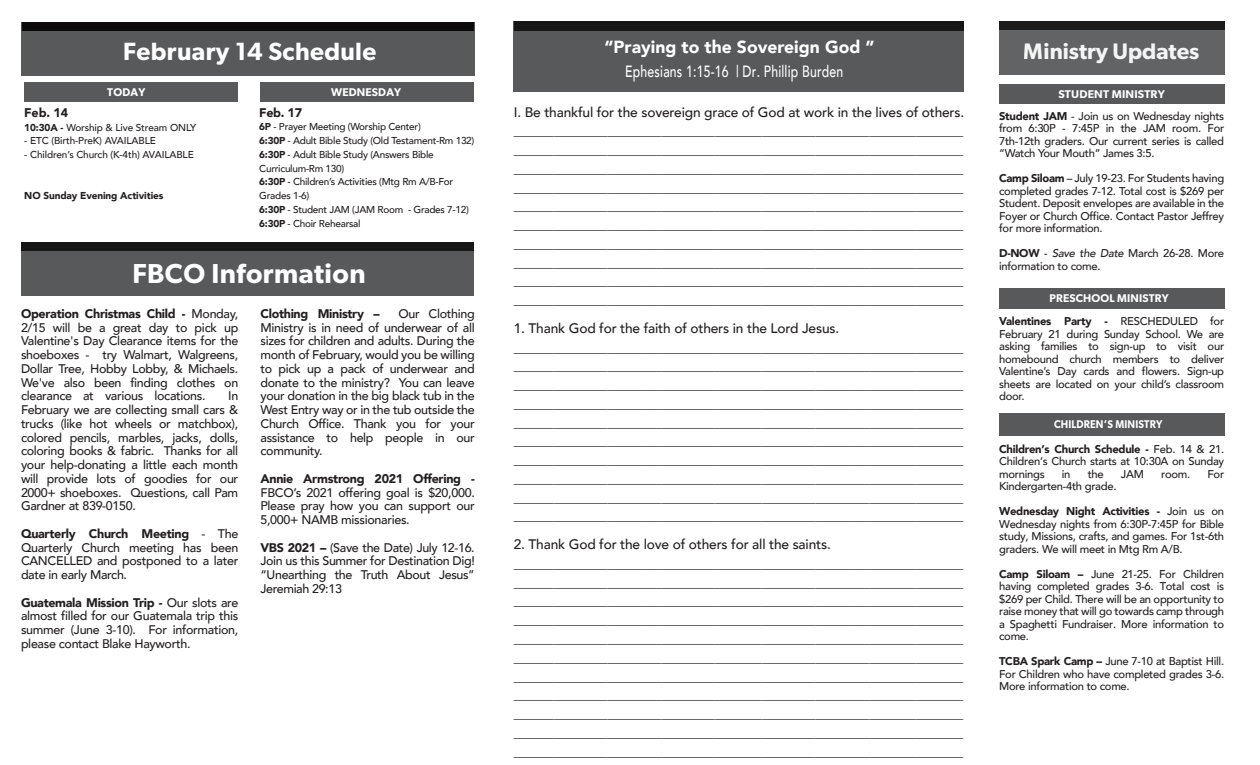
<style>
.page{position:relative;width:1260px;height:765px;background:#fff}
.page>*{position:absolute;margin:0;border:0;box-sizing:border-box;transform-origin:0 0}
.t1{font:600 27.5px "Gibson";letter-spacing:.015em;color:#fff}
.t2{font:600 25px "Gibson";letter-spacing:.015em;color:#fff}
.t3{font:600 22.5px "Gibson";color:#fff}
.t4{font:900 17.5px "Avenir";color:#fff}
.t5{font:500 16.25px "Avenir";letter-spacing:.015em;color:#fff;scale:.75 1}
.t6{font:500 13.75px/18.8px "Avenir";letter-spacing:-.01em;color:#231f20}
.t7{font:500 12.5px/13.8px "Avenir";letter-spacing:-.025em;color:#231f20;text-align:justify}
.t8{font:900 12.5px "Avenir";letter-spacing:-.025em;color:#231f20}
.t9{font:500 11.25px/12.5px "Avenir";letter-spacing:-.025em;color:#231f20;text-align:justify}
.t10{font:600 11.25px "Gibson";letter-spacing:.015em;color:#fff}
.t11{font:600 11.25px "Gibson";letter-spacing:.015em;color:#fff;scale:.91 1}
.t12{font:500 10px/13.8px "Avenir";letter-spacing:-.025em;color:#231f20}
.t13{font:900 10px "Avenir";letter-spacing:-.01em;color:#231f20}
.s1{font-weight:900}
.s2{font-style:italic}
</style>
<div class="page">
<div style="left:999px;top:21px;width:225px;height:54px;background:#626365"></div>
<div style="left:999px;top:21px;width:225px;height:9px;background:#1c1c1d"></div>
<div style="left:21px;top:22px;width:454px;height:55px;background:#58595b"></div>
<div style="left:22px;top:22px;width:452px;height:10px;background:#0c0a0b"></div>
<div style="left:25px;top:82px;width:213px;height:20px;background:#58595b"></div>
<div style="left:260px;top:82px;width:214px;height:20px;background:#58595b"></div>
<div style="left:21px;top:242px;width:453px;height:54px;background:#58595b"></div>
<div style="left:21px;top:242px;width:453px;height:9px;background:#161617"></div>
<div style="left:999px;top:413px;width:225px;height:23px;background:#58595b"></div>
<div style="left:999px;top:84px;width:225px;height:19px;background:#58595b"></div>
<div style="left:514px;top:21px;width:450px;height:70px;background:#58595b"></div>
<div style="left:514px;top:21px;width:450px;height:10px;background:#161617"></div>
<div style="left:999px;top:288px;width:225px;height:20px;background:#58595b"></div>
<p class="t4" style="left:604px;top:32px;width:272px">“Praying to the Sovereign God ”</p>
<h2 class="t2" style="left:123px;top:37px;width:255px">February 14 Schedule</h2>
<h3 class="t3" style="left:1024px;top:38px;width:177px">Ministry Updates</h3>
<p class="t10" style="left:107px;top:85px;width:40px">TODAY</p>
<p class="t10" style="left:331px;top:85px;width:72px">WEDNESDAY</p>
<p class="t5" style="left:625px;top:57px;width:292px">Ephesians 1:15-16 | Dr. Phillip Burden</p>
<p class="t6" style="left:514px;top:102px;width:452px;text-align:justify">I. Be thankful for the sovereign grace of God at work in the lives of others. ___________________________________________________________________ ___________________________________________________________________ ___________________________________________________________________ ___________________________________________________________________ ___________________________________________________________________ ___________________________________________________________________ ___________________________________________________________________ ___________________________________________________________________ ___________________________________________________________________ ___________________________________________________________________</p>
<p class="t6" style="left:514px;top:318px;width:451px">1. Thank God for the faith of others in the Lord Jesus. ___________________________________________________________________ ___________________________________________________________________ ___________________________________________________________________ ___________________________________________________________________ ___________________________________________________________________ ___________________________________________________________________ ___________________________________________________________________ ___________________________________________________________________ ___________________________________________________________________ ___________________________________________________________________</p>
<p class="t6" style="left:514px;top:534px;width:451px">2. Thank God for the love of others for all the saints. ___________________________________________________________________ ___________________________________________________________________ ___________________________________________________________________ ___________________________________________________________________ ___________________________________________________________________ ___________________________________________________________________ ___________________________________________________________________ ___________________________________________________________________ ___________________________________________________________________ ___________________________________________________________________ ___________________________________________________________________</p>
<p class="t10" style="left:1058px;top:87px;width:108px">STUDENT MINISTRY</p>
<p class="t8" style="left:259px;top:101px;width:44px">Feb. 17</p>
<p class="t12" style="left:259px;top:119px;width:217px"><span class="s1">6P</span> - Prayer Meeting (Worship Center)<br><span class="s1">6:30P</span> - Adult Bible Study (Old Testament-Rm 132)<br><span class="s1">6:30P</span> - Adult Bible Study (Answers Bible Curriculum-Rm 130)<br><span class="s1">6:30P</span> - Children’s Activities (Mtg Rm A/B-For Grades 1-6)<br><span class="s1">6:30P</span> - Student JAM (JAM Room - Grades 7-12)<br><span class="s1">6:30P</span> - Choir Rehearsal</p>
<p class="t8" style="left:24px;top:102px;width:45px">Feb. 14</p>
<p class="t12" style="left:24px;top:120px;width:173px"><span class="s1">10:30A -</span> Worship &amp; Live Stream ONLY</p>
<p class="t12" style="left:24px;top:134px;width:133px">- ETC (Birth-PreK) AVAILABLE</p>
<p class="t12" style="left:24px;top:147px;width:171px">- Children’s Church (K-4th) AVAILABLE</p>
<p class="t13" style="left:24px;top:187px;width:141px">NO Sunday Evening Activities</p>
<p class="t9" style="left:999px;top:109px;width:227px"><span class="s1">Student JAM</span> - Join us on Wednesday nights from 6:30P - 7:45P in the JAM room. For 7th-12th graders. Our current series is called “Watch Your Mouth” James 3:5.</p>
<p class="t9" style="left:999px;top:171px;width:227px"><span class="s1">Camp Siloam</span> – July 19-23. For Students having completed grades 7-12. Total cost is $269 per Student. Deposit envelopes are available in the Foyer or Church Office. Contact Pastor Jeffrey for more information.</p>
<p class="t9" style="left:999px;top:246px;width:227px"><span class="s1">D-NOW</span> - <span class="s2">Save the Date</span> March 26-28. More information to come.</p>
<p class="t10" style="left:1050px;top:291px;width:121px">PRESCHOOL MINISTRY</p>
<p class="t9" style="left:999px;top:315px;width:227px"><span class="s1">Valentines Party -</span> RESCHEDULED for February 21 during Sunday School. We are asking families to sign-up to visit our homebound church members to deliver Valentine’s Day cards and flowers. Sign-up sheets are located on your child’s classroom door.</p>
<h1 class="t1" style="left:132px;top:257px;width:235px">FBCO Information</h1>
<p class="t7" style="left:21px;top:306px;width:219px"><span class="s1">Operation Christmas Child -</span> Monday, 2/15 will be a great day to pick up Valentine's Day Clearance items for the shoeboxes - try Walmart, Walgreens, Dollar Tree, Hobby Lobby, &amp; Michaels.<br>We've also been finding clothes on clearance at various locations.</p>
<p class="t7" style="left:261px;top:306px;width:216px;text-indent:138px">Our Clothing Ministry is in need of underwear of all sizes for children and adults. During the month of February, would you be willing to pick up a pack of underwear and donate to the ministry? You can leave your donation in the big black tub in the West Entry way or in the tub outside the Church Office. Thank you for your assistance to help people in our community.</p>
<p class="t8" style="left:261px;top:468px;width:216px">Annie Armstrong 2021 Offering -</p>
<p class="t7" style="left:261px;top:485px;width:216px">FBCO’s 2021 offering goal is $20,000.<br>Please pray how you can support our 5,000+ NAMB missionaries.</p>
<p class="t7" style="left:261px;top:540px;width:216px"><span class="s1">VBS 2021 –</span> (Save the Date) July 12-16.<br>Join us this Summer for Destination Dig! “Unearthing the Truth About Jesus” Jeremiah 29:13</p>
<p class="t8" style="left:261px;top:303px;width:121px">Clothing Ministry –</p>
<p class="t7" style="left:21px;top:388px;width:219px;text-indent:207px">In February we are collecting small cars &amp; trucks (like hot wheels or matchbox), colored pencils, marbles, jacks, dolls, coloring books &amp; fabric. Thanks for all your help-donating a little each month will provide lots of goodies for our 2000+ shoeboxes. Questions, call Pam Gardner at 839-0150.</p>
<p class="t7" style="left:21px;top:526px;width:219px"><span class="s1">Quarterly Church Meeting</span> - The Quarterly Church meeting has been CANCELLED and postponed to a later date in early March.</p>
<p class="t7" style="left:21px;top:595px;width:219px"><span class="s1">Guatemala Mission Trip -</span> Our slots are almost filled for our Guatemala trip this summer (June 3-10). For information, please contact Blake Hayworth.</p>
<p class="t11" style="left:1054px;top:417px;width:120px">CHILDREN’S MINISTRY</p>
<p class="t9" style="left:999px;top:442px;width:227px"><span class="s1">Children’s Church Schedule -</span> Feb. 14 &amp; 21.<br>Children’s Church starts at 10:30A on Sunday mornings</p>
<p class="t9" style="left:1062px;top:467px;width:10px">in</p>
<p class="t9" style="left:1088px;top:467px;width:18px">the</p>
<p class="t9" style="left:1121px;top:467px;width:24px">JAM</p>
<p class="t9" style="left:1161px;top:467px;width:31px">room.</p>
<p class="t9" style="left:1207px;top:467px;width:18px">For</p>
<p class="t9" style="left:999px;top:480px;width:119px">Kindergarten-4th grade.</p>
<p class="t9" style="left:999px;top:505px;width:227px"><span class="s1">Wednesday Night Activities -</span> Join us on Wednesday nights from 6:30P-7:45P for Bible study, Missions, crafts, and games. For 1st-6th graders. We will meet in Mtg Rm A/B.</p>
<p class="t9" style="left:999px;top:567px;width:227px"><span class="s1">Camp Siloam –</span> June 21-25. For Children having completed grades 3-6. Total cost is $269 per Child. There will be an opportunity to raise money that will go towards camp through a Spaghetti Fundraiser. More information to come.</p>
<p class="t9" style="left:999px;top:655px;width:227px"><span class="s1">TCBA Spark Camp –</span> June 7-10 at Baptist Hill.<br>For Children who have completed grades 3-6.<br>More information to come.</p>
</div>
